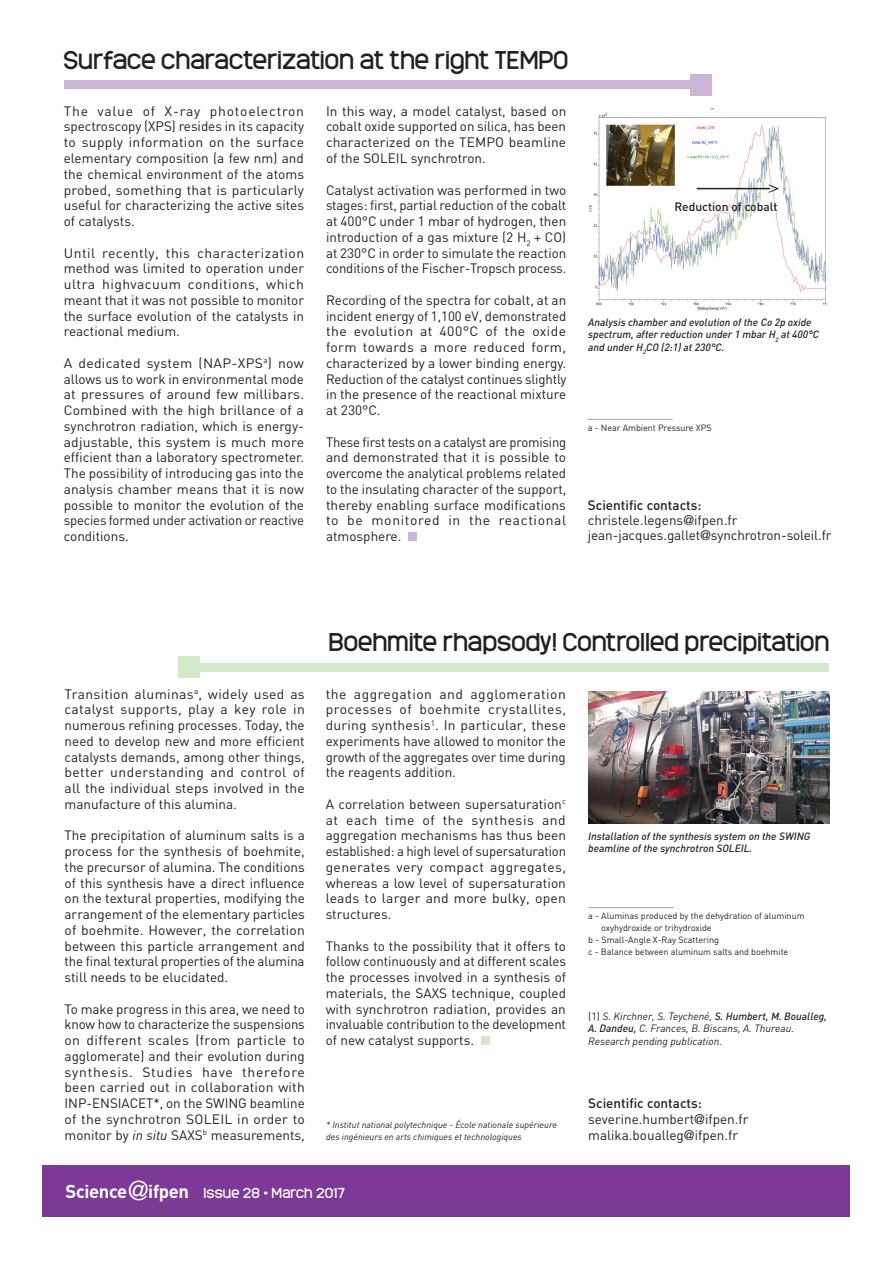
<style>
.page{position:relative;width:893px;height:1263px;background:#fff}
.page>*{position:absolute;margin:0;border:0;box-sizing:border-box;transform-origin:0 0}
.t1{font:26.7px "Helvetica Neue";color:#fff}
.Titres_articles{font:24px "Monark";color:#231f20}
.t2{font:700 18.45px "DIN";letter-spacing:-.02em;color:#fff}
.t3{font:18px "Times";color:#231f20}
.Texte_courant{font:13.5px/15.8px "DIN";color:#231f20;text-align:justify}
.Contacts{font:13.5px/15.8px "DIN";color:#231f20}
.Contacts-2{font:500 13.5px "DIN";color:#231f20}
.t4{font:13.5px "Monark";letter-spacing:.01em;color:#fff}
.t5{font:500 12px "DIN";color:#231f20}
.Légendes{font:italic 500 10.5px/12.6px "DIN";color:#231f20}
.Légendes-2{font:italic 10.5px/12.6px "DIN";color:#231f20}
.t6{font:9px/12px "DIN";letter-spacing:-.005em;color:#231f20}
.t7{font:italic 9px/12px "DIN";color:#231f20}
.s1{font-family:"Helvetica Neue"}
.s2{font-style:italic}
.s3{font-style:normal}
.s4{font-weight:500}
</style>
<div class="page">
<div style="left:200px;top:663px;width:629px;height:9px;background:#d4e9c9"></div>
<div style="left:178px;top:657px;width:22px;height:21px;background:#d4e9c9"></div>
<img style="left:589px;top:108px;width:238px;height:203px">
<div style="left:64px;top:81px;width:630px;height:8px;background:#cab7d8"></div>
<div style="left:690px;top:74px;width:21px;height:21px;background:#cab7d8"></div>
<div style="left:408px;top:532px;width:9px;height:9px;background:#cab7d8"></div>
<hr style="left:588px;top:419px;width:85px;height:1px;background:#231f20">
<div style="left:481px;top:1036px;width:8px;height:9px;background:#d4e9c9"></div>
<img style="left:588px;top:691px;width:241px;height:133px">
<hr style="left:588px;top:907px;width:85px;height:1px;background:#231f20">
<hr style="left:697px;top:188px;width:73px;height:1px;background:#231f20">
<div style="left:43px;top:1165px;width:807px;height:51px;background:#7c3996"></div>
<p class="Titres_articles" style="left:63px;top:43px;width:506px">Surface characterization at the right TEMPO</p>
<p class="Texte_courant" style="left:64px;top:103px;width:242px">The value of X-ray photoelectron spectroscopy (XPS) resides in its capacity to supply information on the surface elementary composition (a few nm) and the chemical environment of the atoms probed, something that is particularly useful for characterizing the active sites of catalysts.</p>
<p class="Texte_courant" style="left:64px;top:244px;width:242px">Until recently, this characterization method was limited to operation under ultra highvacuum conditions, which meant that it was not possible to monitor the surface evolution of the catalysts in reactional medium.</p>
<p class="Texte_courant" style="left:64px;top:355px;width:242px">A dedicated system (NAP-XPS<sup>a</sup>) now allows us to work in environmental mode at pressures of around few millibars.<br>Combined with the high brillance of a synchrotron radiation, which is energy&shy;adjustable, this system is much more efficient than a laboratory spectrometer.<br>The possibility of introducing gas into the analysis chamber means that it is now possible to monitor the evolution of the species formed under activation or reactive conditions.</p>
<p class="Texte_courant" style="left:326px;top:103px;width:242px">In this way, a model catalyst, based on cobalt oxide supported on silica, has been characterized on the TEMPO beamline of the SOLEIL synchrotron.</p>
<p class="Texte_courant" style="left:326px;top:181px;width:242px">Catalyst activation was performed in two stages: first, partial reduction of the cobalt at 400°C under 1 mbar of hydrogen, then introduction of a gas mixture (2 H<sub>2</sub> + CO) at 230°C in order to simulate the reaction conditions of the Fischer-Tropsch process.</p>
<p class="Texte_courant" style="left:326px;top:292px;width:242px">Recording of the spectra for cobalt, at an incident energy of 1,100 eV, demonstrated the evolution at 400°C of the oxide form towards a more reduced form, characterized by a lower binding energy.<br>Reduction of the catalyst continues slightly in the presence of the reactional mixture at 230°C.</p>
<p class="Texte_courant" style="left:326px;top:433px;width:242px">These first tests on a catalyst are promising and demonstrated that it is possible to overcome the analytical problems related to the insulating character of the support, thereby enabling surface modifications to be monitored in the reactional atmosphere.</p>
<p class="t3" style="left:769px;top:170px;width:12px">&gt;</p>
<p class="t5" style="left:674px;top:199px;width:105px">Reduction of cobalt</p>
<p class="Légendes" style="left:588px;top:315px;width:233px">Analysis chamber and evolution of the Co 2p oxide spectrum, after reduction under 1 mbar H<sub>2</sub> at 400°C and under H<sub>2</sub>CO (2:1) at 230°C.</p>
<p class="t6" style="left:588px;top:421px;width:125px">a - Near Ambient Pressure XPS</p>
<p class="Contacts-2" style="left:588px;top:496px;width:115px">Scientific contacts:</p>
<p class="Contacts" style="left:588px;top:512px;width:151px">christele.legens<span class="s1">@</span>ifpen.fr</p>
<p class="Contacts" style="left:588px;top:527px;width:245px">jean-jacques.gallet<span class="s1">@</span>synchrotron-soleil.fr</p>
<p class="Texte_courant" style="left:65px;top:685px;width:242px">Transition aluminas<sup>a</sup>, widely used as catalyst supports, play a key role in numerous refining processes. Today, the need to develop new and more efficient catalysts demands, among other things, better understanding and control of all the individual steps involved in the manufacture of this alumina.</p>
<p class="Texte_courant" style="left:65px;top:827px;width:242px">The precipitation of aluminum salts is a process for the synthesis of boehmite, the precursor of alumina. The conditions of this synthesis have a direct influence on the textural properties, modifying the arrangement of the elementary particles of boehmite. However, the correlation between this particle arrangement and the final textural properties of the alumina still needs to be elucidated.</p>
<p class="Texte_courant" style="left:65px;top:1000px;width:242px">To make progress in this area, we need to know how to characterize the suspensions on different scales (from particle to agglomerate) and their evolution during synthesis. Studies have therefore been carried out in collaboration with INP-ENSIACET*, on the SWING beamline of the synchrotron SOLEIL in order to monitor by <span class="s2">in situ</span> SAXS<sup>b</sup> measurements,</p>
<p class="Titres_articles" style="left:329px;top:625px;width:502px">Boehmite rhapsody! Controlled precipitation</p>
<p class="Texte_courant" style="left:326px;top:685px;width:242px">the aggregation and agglomeration processes of boehmite crystallites, during synthesis<sup>1</sup>. In particular, these experiments have allowed to monitor the growth of the aggregates over time during the reagents addition.</p>
<p class="Texte_courant" style="left:326px;top:796px;width:242px">A correlation between supersaturation<sup>c </sup>at each time of the synthesis and aggregation mechanisms has thus been established: a high level of supersaturation generates very compact aggregates, whereas a low level of supersaturation leads to larger and more bulky, open structures.</p>
<p class="Texte_courant" style="left:326px;top:937px;width:242px">Thanks to the possibility that it offers to follow continuously and at different scales the processes involved in a synthesis of materials, the SAXS technique, coupled with synchrotron radiation, provides an invaluable contribution to the development of new catalyst supports.</p>
<p class="t7" style="left:326px;top:1118px;width:232px">* Institut national polytechnique - École nationale supérieure des ingénieurs en arts chimiques et technologiques</p>
<p class="Légendes" style="left:588px;top:829px;width:224px">Installation of the synthesis system on the SWING beamline of the synchrotron SOLEIL.</p>
<p class="t6" style="left:601px;top:910px;width:205px;text-indent:-13px">a - Aluminas produced by the dehydration of aluminum oxyhydroxide or trihydroxide</p>
<p class="t6" style="left:588px;top:934px;width:132px">b - Small-Angle X-Ray Scattering</p>
<p class="t6" style="left:588px;top:946px;width:202px">c - Balance between aluminum salts and boehmite</p>
<p class="Légendes-2" style="left:588px;top:1009px;width:240px"><span class="s3">(1)</span> S. Kirchner, S. Teychené, <span class="s4">S. Humbert, M. Boualleg,<br>A. Dandeu,</span> C. Frances, B. Biscans, A. Thureau.<br>Research pending publication.</p>
<p class="Contacts" style="left:588px;top:1095px;width:162px"><span class="s4">Scientific contacts: </span>severine.humbert<span class="s1">@</span>ifpen.fr malika.boualleg<span class="s1">@</span>ifpen.fr</p>
<p class="t2" style="left:66px;top:1179px;width:63px">Science</p>
<p class="t1" style="left:128px;top:1174px;width:23px">@</p>
<p class="t2" style="left:148px;top:1179px;width:42px">ifpen</p>
<p class="t4" style="left:203px;top:1183px;width:143px">Issue 28 • March 2017</p>
</div>
